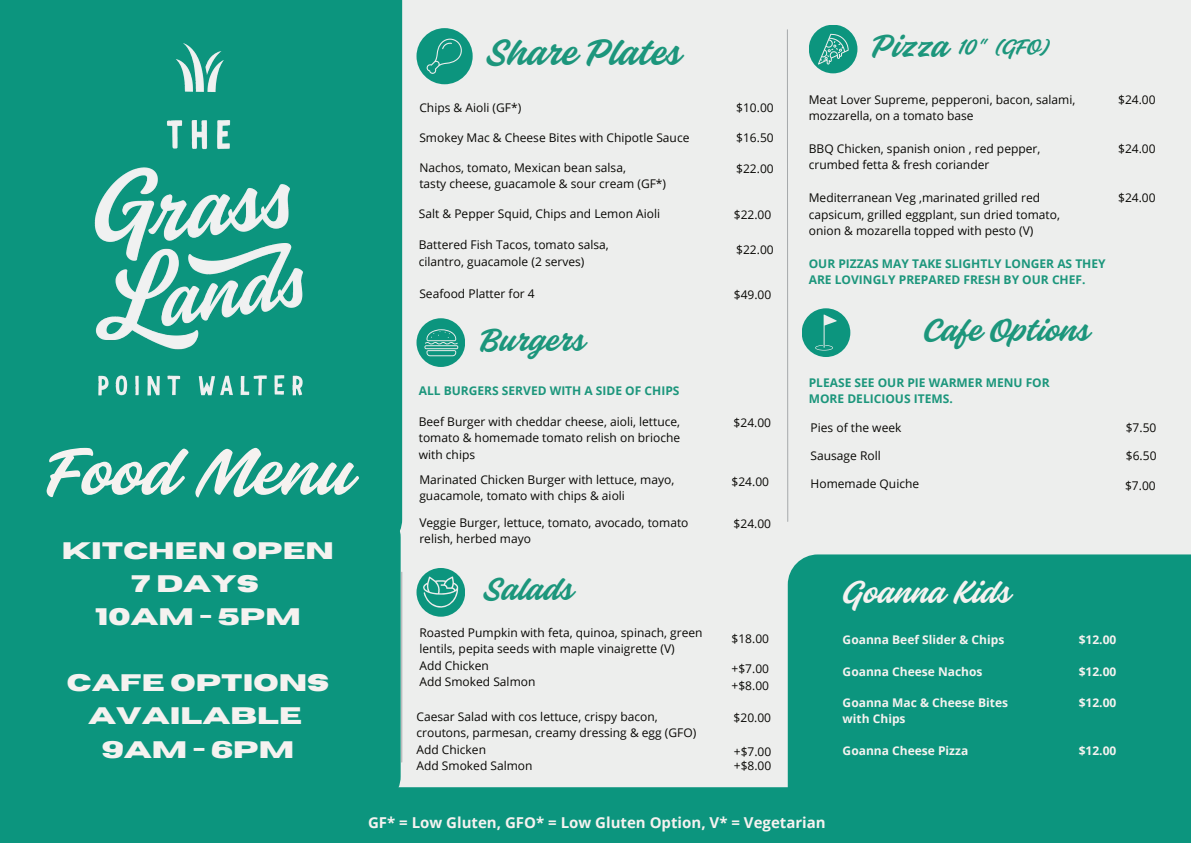
<style>
.page{position:relative;width:1191px;height:843px;background:#fff}
.page>*{position:absolute;margin:0;border:0;box-sizing:border-box;transform-origin:0 0}
.t1{font:73.9px "Fineday Style Two";color:#f5f2f0}
.t2{font:40.3px "Fineday Style Two";color:#1c967c}
.t3{font:35px "Fineday Style Two";color:#1c967c}
.t4{font:35px "Fineday Style Two";color:#f5f2f0}
.t5{font:700 23.8px/33px "Horizon";color:#f5f2f0;text-align:center}
.t6{font:23px "Fineday Style Two";color:#1c967c}
.t7{font:700 15px "Open Sans";color:#f5f2f0}
.t8{font:12px/16.5px "Open Sans";color:#080704}
.t9{font:700 12px/16.5px "Open Sans";color:#1c967c}
.t10{font:700 12px/16.5px "Open Sans";color:#f5f2f0}
</style>
<div class="page">
<div style="left:0;top:0;width:1190px;height:842px;background:#edeeed"></div>
<div style="left:0;top:0;width:402px;height:549px;background:#0c957e"></div>
<div style="left:787px;top:554px;width:403px;height:233px;background:#0c957e"></div>
<div style="left:0;top:787px;width:1190px;height:55px;background:#0c957e"></div>
<hr style="left:401px;top:572px;width:1px;height:189px;background:#a6a9ab">
<svg style="left:787px;top:29px;width:1px;height:493px"></svg>
<img style="left:64px;top:34px;width:268px;height:366px">
<div style="left:416px;top:28px;width:56px;height:56px;background:#0c957e;border-radius:50%"></div>
<svg style="left:426px;top:39px;width:36px;height:35px"></svg>
<div style="left:416px;top:318px;width:49px;height:49px;background:#0c957e;border-radius:50%"></div>
<svg style="left:424px;top:329px;width:34px;height:27px"></svg>
<div style="left:808px;top:25px;width:49px;height:48px;background:#0c957e;border-radius:50%"></div>
<svg style="left:818px;top:34px;width:30px;height:30px"></svg>
<div style="left:416px;top:567px;width:49px;height:49px;background:#0c957e;border-radius:50%"></div>
<svg style="left:423px;top:576px;width:35px;height:32px"></svg>
<div style="left:801px;top:308px;width:49px;height:49px;background:#0c957e;border-radius:50%"></div>
<svg style="left:815px;top:314px;width:21px;height:36px"></svg>
<div style="left:0;top:507px;width:400px;height:299px;background:#0c957e"></div>
<h1 class="t1" style="left:45px;top:432px;width:307px">Food Menu</h1>
<h3 class="t5" style="left:62px;top:535px;width:274px">KITCHEN OPEN<br>7 DAYS<br>10AM - 5PM</h3>
<h3 class="t5" style="left:67px;top:667px;width:264px">CAFE OPTIONS<br>AVAILABLE<br>9AM - 6PM</h3>
<h2 class="t2" style="left:486px;top:31px;width:196px">Share Plates</h2>
<p class="t8" style="left:419px;top:99px;width:103px">Chips &amp; Aioli (GF*)</p>
<p class="t8" style="left:736px;top:99px;width:39px">$10.00</p>
<p class="t8" style="left:419px;top:129px;width:271px">Smokey Mac &amp; Cheese Bites with Chipotle Sauce</p>
<p class="t8" style="left:419px;top:159px;width:208px">Nachos, tomato, Mexican bean salsa,</p>
<p class="t8" style="left:736px;top:160px;width:39px">$22.00</p>
<p class="t8" style="left:419px;top:175px;width:248px">tasty cheese, guacamole &amp; sour cream (GF*)</p>
<p class="t8" style="left:419px;top:205px;width:243px">Salt &amp; Pepper Squid, Chips and Lemon Aioli</p>
<p class="t8" style="left:733px;top:205px;width:39px">$22.00</p>
<p class="t8" style="left:736px;top:241px;width:39px">$22.00</p>
<p class="t8" style="left:736px;top:129px;width:39px">$16.50</p>
<p class="t8" style="left:419px;top:236px;width:191px">Battered Fish Tacos, tomato salsa, cilantro, guacamole (2 serves)</p>
<p class="t8" style="left:419px;top:285px;width:117px">Seafood Platter for 4</p>
<p class="t8" style="left:733px;top:286px;width:39px">$49.00</p>
<h3 class="t3" style="left:479px;top:321px;width:106px">Burgers</h3>
<p class="t9" style="left:419px;top:382px;width:262px">ALL BURGERS SERVED WITH A SIDE OF CHIPS</p>
<p class="t8" style="left:419px;top:412px;width:263px;text-align:justify">Beef Burger with cheddar cheese, aioli, lettuce, tomato &amp; homemade tomato relish on brioche with chips</p>
<p class="t8" style="left:733px;top:414px;width:39px">$24.00</p>
<p class="t8" style="left:419px;top:470px;width:256px">Marinated Chicken Burger with lettuce, mayo, guacamole, tomato with chips &amp; aioli</p>
<p class="t8" style="left:731px;top:472px;width:39px">$24.00</p>
<p class="t8" style="left:419px;top:513px;width:270px">Veggie Burger, lettuce, tomato, avocado, tomato relish, herbed mayo</p>
<p class="t8" style="left:733px;top:514px;width:39px">$24.00</p>
<h3 class="t3" style="left:483px;top:570px;width:91px">Salads</h3>
<p class="t8" style="left:419px;top:623px;width:285px">Roasted Pumpkin with feta, quinoa, spinach, green lentils, pepita seeds with maple vinaigrette (V)<br>Add Chicken<br>Add Smoked Salmon</p>
<p class="t8" style="left:731px;top:630px;width:39px">$18.00</p>
<p class="t8" style="left:731px;top:660px;width:39px">+$7.00</p>
<p class="t8" style="left:731px;top:676px;width:39px">+$8.00</p>
<p class="t8" style="left:416px;top:707px;width:281px">Caesar Salad with cos lettuce, crispy bacon, croutons, parmesan, creamy dressing &amp; egg (GFO)<br>Add Chicken<br>Add Smoked Salmon</p>
<p class="t8" style="left:733px;top:709px;width:39px">$20.00</p>
<p class="t8" style="left:733px;top:742px;width:39px">+$7.00</p>
<p class="t8" style="left:733px;top:756px;width:39px">+$8.00</p>
<h3 class="t3" style="left:871px;top:27px;width:77px">Pizza</h3>
<h3 class="t6" style="left:957px;top:34px;width:92px">10" (GFO)</h3>
<p class="t8" style="left:808px;top:91px;width:268px">Meat Lover Supreme, pepperoni, bacon, salami, mozzarella, on a tomato base</p>
<p class="t8" style="left:1117px;top:91px;width:39px">$24.00</p>
<p class="t8" style="left:808px;top:140px;width:233px">BBQ Chicken, spanish onion , red pepper, crumbed fetta &amp; fresh coriander</p>
<p class="t8" style="left:1117px;top:140px;width:39px">$24.00</p>
<p class="t8" style="left:808px;top:189px;width:253px">Mediterranean Veg ,marinated grilled red capsicum, grilled eggplant, sun dried tomato, onion &amp; mozarella topped with pesto (V)</p>
<p class="t8" style="left:1117px;top:189px;width:39px">$24.00</p>
<p class="t9" style="left:808px;top:255px;width:298px">OUR PIZZAS MAY TAKE SLIGHTLY LONGER AS THEY<br>ARE LOVINGLY PREPARED FRESH BY OUR CHEF.</p>
<h3 class="t3" style="left:922px;top:311px;width:167px">Cafe Options</h3>
<p class="t9" style="left:808px;top:373px;width:242px">PLEASE SEE OUR PIE WARMER MENU FOR<br>MORE DELICIOUS ITEMS.</p>
<p class="t8" style="left:810px;top:418px;width:92px">Pies of the week</p>
<p class="t8" style="left:810px;top:447px;width:72px">Sausage Roll</p>
<p class="t8" style="left:1125px;top:418px;width:32px">$7.50</p>
<p class="t8" style="left:1125px;top:447px;width:32px">$6.50</p>
<p class="t8" style="left:810px;top:475px;width:110px">Homemade Quiche</p>
<p class="t8" style="left:1124px;top:477px;width:32px">$7.00</p>
<h3 class="t4" style="left:842px;top:573px;width:168px">Goanna Kids</h3>
<p class="t10" style="left:842px;top:631px;width:163px">Goanna Beef Slider &amp; Chips</p>
<p class="t10" style="left:1078px;top:631px;width:39px">$12.00</p>
<p class="t10" style="left:842px;top:662px;width:141px">Goanna Cheese Nachos</p>
<p class="t10" style="left:1078px;top:662px;width:39px">$12.00</p>
<p class="t10" style="left:842px;top:693px;width:167px">Goanna Mac &amp; Cheese Bites with Chips</p>
<p class="t10" style="left:1078px;top:693px;width:39px">$12.00</p>
<p class="t10" style="left:842px;top:741px;width:127px">Goanna Cheese Pizza</p>
<p class="t10" style="left:1078px;top:741px;width:39px">$12.00</p>
<p class="t7" style="left:368px;top:811px;width:459px">GF* = Low Gluten, GFO* = Low Gluten Option, V* = Vegetarian</p>
</div>
